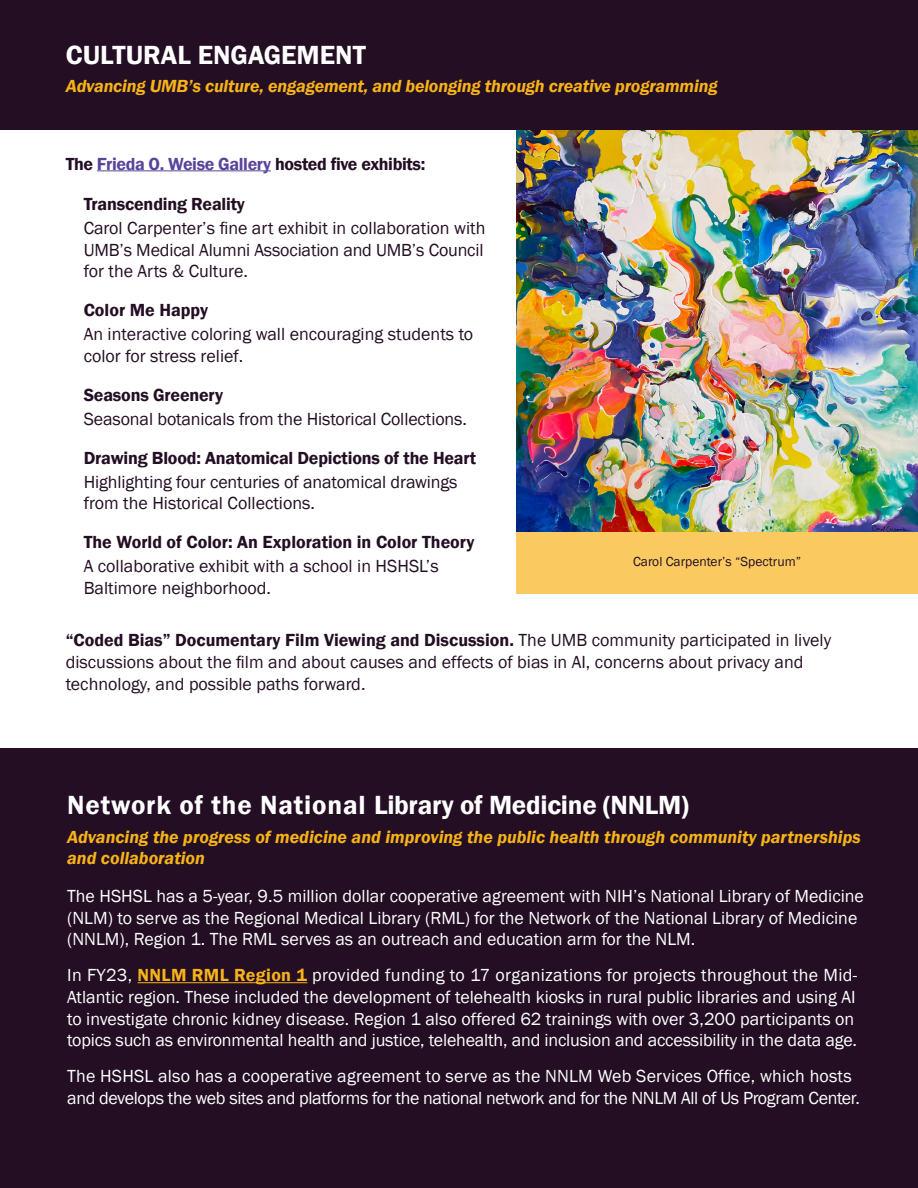
<style>
.page{position:relative;width:918px;height:1188px;background:#fff}
.page>*{position:absolute;margin:0;border:0;box-sizing:border-box;transform-origin:0 0}
.t1{font:600 27px "Franklin Gothic";color:#fff}
.t2{font:18px/21.6px "Franklin Gothic";color:#fff}
.t3{font:18px/21.6px "Franklin Gothic";color:#230e23}
.t4{font:600 18px "Franklin Gothic";letter-spacing:-.01em;color:#230e23}
.t5{font:italic 600 18px/21.6px "Franklin Gothic";color:#f7b317}
.t6{font:18px/21.6px "Franklin Gothic";letter-spacing:-.02em;color:#fff}
.t7{font:18px "Franklin Gothic";letter-spacing:.02em;color:#fff}
.t8{font:13.5px "Franklin Gothic";color:#230e23}
.s1{color:#5a449b}
.s2{font-weight:400}
.s3{font-weight:600;color:#f7b317}
</style>
<div class="page">
<div style="left:0;top:749px;width:918px;height:439px;background:#230e23"></div>
<hr style="left:138px;top:982px;width:169px;height:1px;background:#f7b317">
<hr style="left:97px;top:170px;width:174px;height:1px;background:#5a449b">
<img style="left:516px;top:130px;width:402px;height:403px">
<div style="left:516px;top:533px;width:402px;height:61px;background:#faca61"></div>
<div style="left:0;top:0;width:918px;height:130px;background:#230e23"></div>
<p class="t1" style="left:66px;top:39px;width:302px">CULTURAL ENGAGEMENT</p>
<p class="t5" style="left:66px;top:75px;width:653px">Advancing UMB’s culture, engagement, and belonging through creative programming</p>
<p class="t4" style="left:66px;top:152px;width:361px">The <span class="s1">Frieda O. Weise Gallery</span> hosted five exhibits:</p>
<p class="t4" style="left:84px;top:193px;width:163px">Transcending Reality</p>
<p class="t3" style="left:84px;top:218px;width:403px;text-align:justify">Carol Carpenter’s fine art exhibit in collaboration with UMB’s Medical Alumni Association and UMB’s Council for the Arts &amp; Culture.</p>
<p class="t4" style="left:84px;top:299px;width:126px">Color Me Happy</p>
<p class="t3" style="left:84px;top:324px;width:391px">An interactive coloring wall encouraging students to color for stress relief.</p>
<p class="t4" style="left:84px;top:384px;width:141px">Seasons Greenery</p>
<p class="t3" style="left:84px;top:408px;width:385px">Seasonal botanicals from the Historical Collections.</p>
<p class="t4" style="left:84px;top:447px;width:394px">Drawing Blood: Anatomical Depictions of the Heart</p>
<p class="t3" style="left:84px;top:471px;width:375px">Highlighting four centuries of anatomical drawings from the Historical Collections.</p>
<p class="t4" style="left:84px;top:531px;width:392px">The World of Color: An Exploration in Color Theory</p>
<p class="t3" style="left:84px;top:556px;width:357px">A collaborative exhibit with a school in HSHSL’s</p>
<p class="t3" style="left:84px;top:578px;width:189px">Baltimore neighborhood.</p>
<p class="t8" style="left:633px;top:553px;width:169px">Carol Carpenter’s “Spectrum”</p>
<p class="t4" style="left:66px;top:629px;width:767px">“Coded Bias” Documentary Film Viewing and Discussion. <span class="s2">The UMB community participated in lively</span></p>
<p class="t3" style="left:66px;top:652px;width:739px">discussions about the film and about causes and effects of bias in AI, concerns about privacy and</p>
<p class="t3" style="left:66px;top:673px;width:301px">technology, and possible paths forward.</p>
<p class="t1" style="left:67px;top:788px;width:623px">Network of the National Library of Medicine (NNLM)</p>
<p class="t5" style="left:67px;top:826px;width:795px">Advancing the progress of medicine and improving the public health through community partnerships and collaboration</p>
<p class="t2" style="left:67px;top:886px;width:798px">The HSHSL has a 5-year, 9.5 million dollar cooperative agreement with NIH’s National Library of Medicine (NLM) to serve as the Regional Medical Library (RML) for the Network of the National Library of Medicine (NNLM), Region 1. The RML serves as an outreach and education arm for the NLM.</p>
<p class="t7" style="left:67px;top:964px;width:792px">In FY23, <span class="s3">NNLM RML Region 1</span> provided funding to 17 organizations for projects throughout the Mid-</p>
<p class="t2" style="left:67px;top:987px;width:791px">Atlantic region. These included the development of telehealth kiosks in rural public libraries and using AI to investigate chronic kidney disease. Region 1 also offered 62 trainings with over 3,200 participants on topics such as environmental health and justice, telehealth, and inclusion and accessibility in the data age.</p>
<p class="t6" style="left:67px;top:1066px;width:794px">The HSHSL also has a cooperative agreement to serve as the NNLM Web Services Office, which hosts and develops the web sites and platforms for the national network and for the NNLM All of Us Program Center.</p>
</div>
